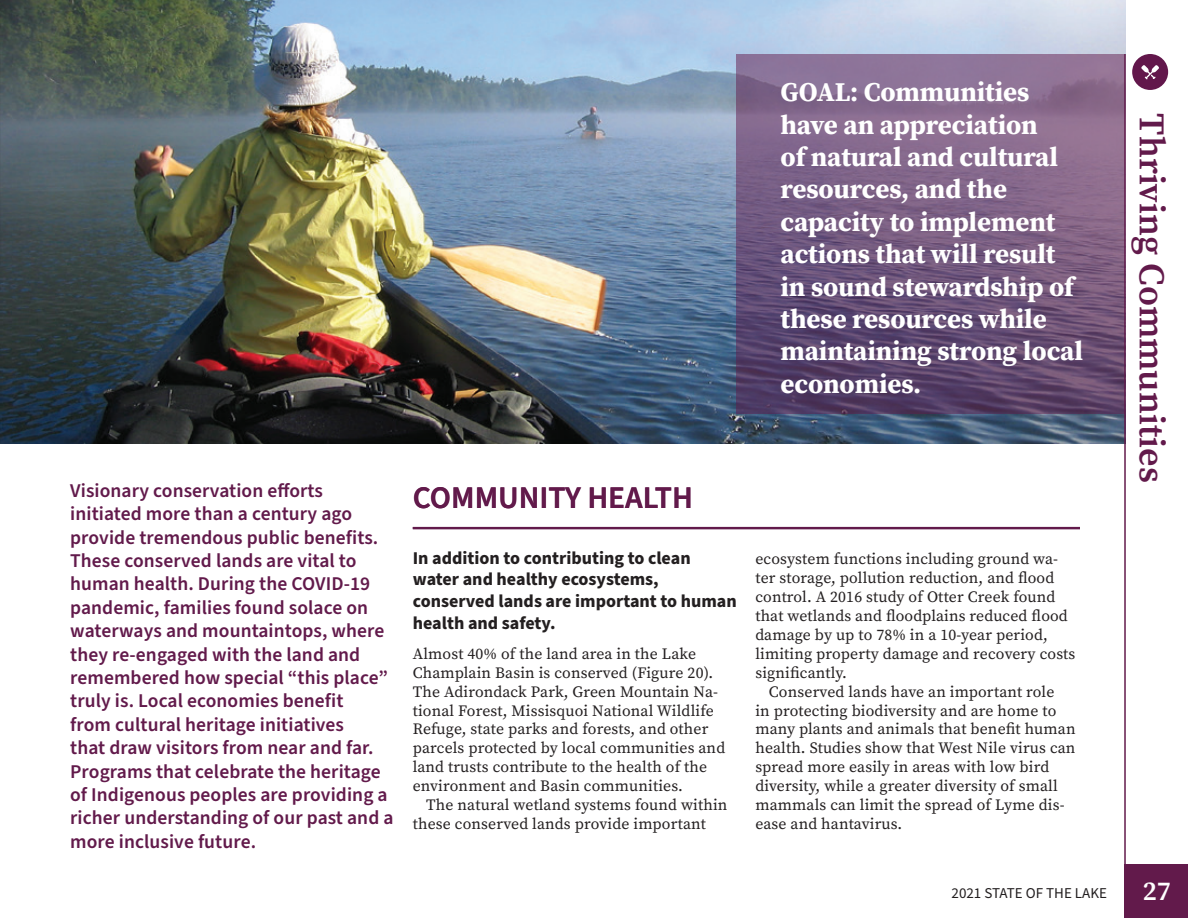
<style>
.page{position:relative;width:1188px;height:918px;background:#fff}
.page>*{position:absolute;margin:0;border:0;box-sizing:border-box;transform-origin:0 0}
.t1{font:600 36px "Source Serif Pro";color:#621a4b}
.A-Head_-_Thriving_Co{font:600 31.5px "Source Sans Pro";color:#621a4b}
.Goal_Statement{font:700 27px/32.4px "Source Serif Pro";letter-spacing:-.005em;color:#fff}
.t2{font:600 27px "Source Serif Pro";color:#fff}
.Goal_Intro_Text_-_TC{font:600 19.5px/23.4px "Source Sans Pro";letter-spacing:.005em;color:#621a4b}
.Section_Opener{font:700 18px/21.6px "Source Sans Pro";color:#231f20}
.Body_Text_-_Indent{font:15.75px/18.9px "Source Serif Pro";letter-spacing:.01em;color:#231f20}
.Body_Text_-_No_Inden{font:15.75px/18.9px "Source Serif Pro";letter-spacing:.01em;color:#231f20}
.t3{font:15px "Source Sans Pro";color:#231f20}
</style>
<div class="page">
<img style="left:0;top:0;width:1126px;height:444px">
<hr style="left:413px;top:527px;width:667px;height:2px;background:#621a4b">
<svg style="left:736px;top:54px;width:388px;height:359px;background:#755b80"></svg>
<div style="left:1124px;top:864px;width:64px;height:54px;background:#621a4b"></div>
<div style="left:1132px;top:54px;width:36px;height:36px;background:#62174b;border-radius:50%"></div>
<svg style="left:1141px;top:65px;width:18px;height:14px"></svg>
<hr style="left:1124px;top:54px;width:2px;height:810px;background:#621a4b">
<p class="Goal_Statement" style="left:781px;top:75px;width:304px">GOAL: Communities have an appreciation<br>of natural and cultural resources, and the capacity to implement actions that will result in sound stewardship of these resources while maintaining strong local economies.</p>
<p class="Goal_Intro_Text_-_TC" style="left:70px;top:479px;width:325px">Visionary conservation efforts initiated more than a century ago provide tremendous public benefits.<br>These conserved lands are vital to human health. During the COVID-19 pandemic, families found solace on waterways and mountaintops, where they re-engaged with the land and remembered how special “this place” truly is. Local economies benefit<br>from cultural heritage initiatives<br>that draw visitors from near and far.<br>Programs that celebrate the heritage of Indigenous peoples are providing a richer understanding of our past and a more inclusive future.</p>
<p class="A-Head_-_Thriving_Co" style="left:413px;top:476px;width:282px">COMMUNITY HEALTH</p>
<p class="Section_Opener" style="left:413px;top:548px;width:326px">In addition to contributing to clean water and healthy ecosystems, conserved lands are important to human health and safety.</p>
<p class="Body_Text_-_No_Inden" style="left:413px;top:644px;width:314px">Almost 40% of the land area in the Lake Champlain Basin is conserved (Figure 20).<br>The Adirondack Park, Green Mountain Na&shy;tional Forest, Missisquoi National Wildlife Refuge, state parks and forests, and other parcels protected by local communities and land trusts contribute to the health of the environment and Basin communities.</p>
<p class="Body_Text_-_Indent" style="left:413px;top:795px;width:316px;text-indent:14px">The natural wetland systems found within these conserved lands provide important</p>
<p class="Body_Text_-_Indent" style="left:755px;top:550px;width:322px">ecosystem functions including ground wa&shy;ter storage, pollution reduction, and flood control. A 2016 study of Otter Creek found that wetlands and floodplains reduced flood damage by up to 78% in a 10-year period, limiting property damage and recovery costs significantly.</p>
<p class="Body_Text_-_Indent" style="left:755px;top:682px;width:322px;text-indent:13px">Conserved lands have an important role<br>in protecting biodiversity and are home to many plants and animals that benefit human health. Studies show that West Nile virus can spread more easily in areas with low bird diversity, while a greater diversity of small mammals can limit the spread of Lyme dis&shy;ease and hantavirus.</p>
<p class="t3" style="left:952px;top:883px;width:157px">2021 STATE OF THE LAKE</p>
<h1 class="t1" style="left:1176px;top:113px;width:371px;rotate:90deg">Thriving Communities</h1>
<h3 class="t2" style="left:1143px;top:873px;width:30px">27</h3>
</div>
